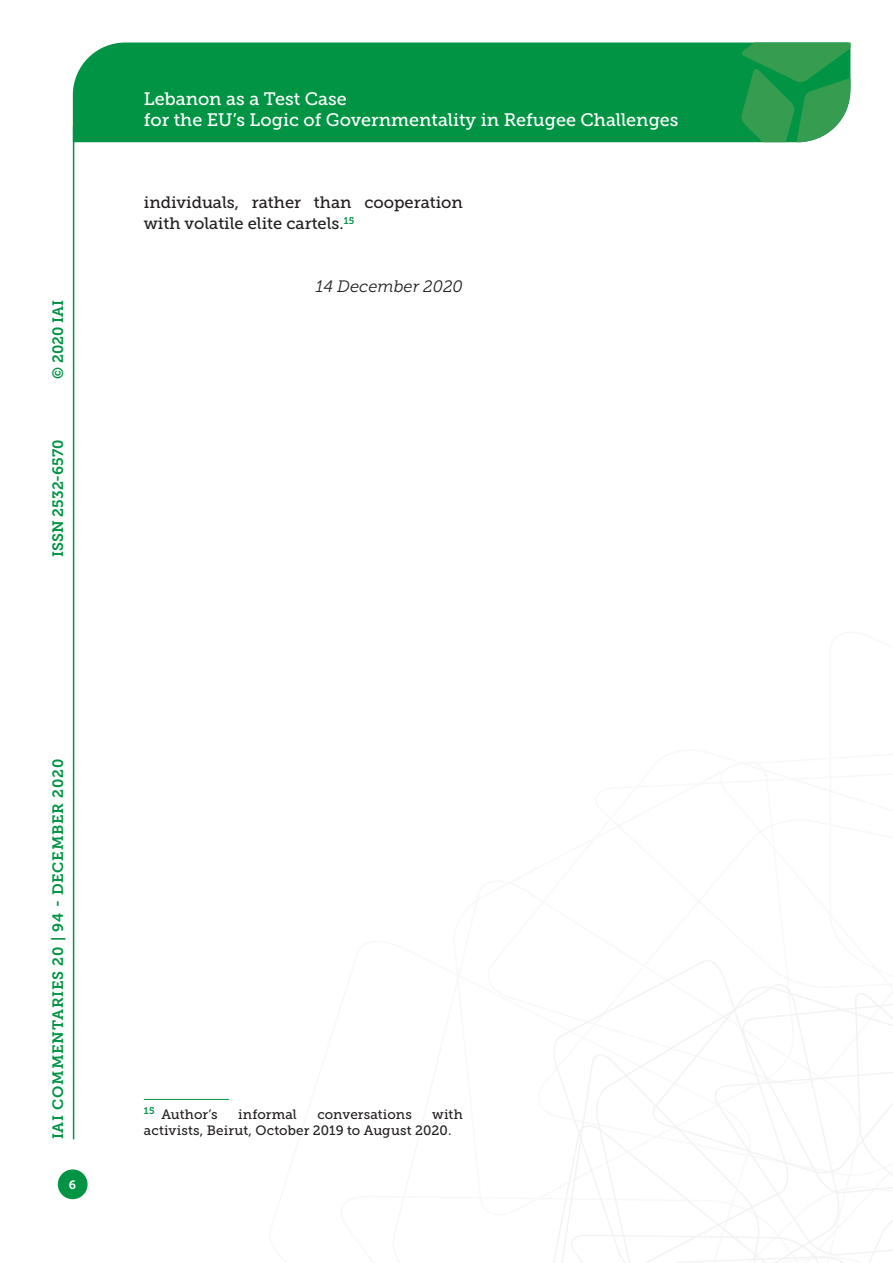
<style>
.page{position:relative;width:893px;height:1263px;background:#fff}
.page>*{position:absolute;margin:0;border:0;box-sizing:border-box;transform-origin:0 0}
.t1{font:18px/21.6px "Museo Slab 500";color:#fff}
.t2{font:16.5px/21px "Museo Slab 500";color:#231f20}
.Testo{font:italic 16.5px "Museo Slab 300";color:#231f20}
.t3{font:15px "Museo Slab 700";letter-spacing:.05em;color:#009444}
.t4{font:15px "Museo Slab 700";color:#009444}
.Nota{font:13.5px/16.2px "Museo Slab 500";letter-spacing:.01em;color:#231f20}
.t5{font:12px "Museo Slab 700";color:#fff}
</style>
<div class="page">
<svg style="left:553px;top:960px;width:340px;height:303px"></svg>
<div style="left:73px;top:43px;width:668px;height:99px;background:#009444"></div>
<svg style="left:741px;top:43px;width:109px;height:99px;background:#319e55"></svg>
<div style="left:58px;top:1169px;width:30px;height:30px;background:#009444;border-radius:50%"></div>
<hr style="left:73px;top:126px;width:1px;height:1013px;background:#009444">
<hr style="left:144px;top:1099px;width:85px;height:1px;background:#009444">
<p class="t3" style="left:50px;top:379px;width:80px;rotate:-90deg">© 2020 IAI</p>
<p class="t4" style="left:50px;top:557px;width:119px;rotate:-90deg">ISSN 2532-6570</p>
<h1 class="t1" style="left:144px;top:88px;width:536px">Lebanon as a Test Case<br>for the EU’s Logic of Governmentality in Refugee Challenges</h1>
<p class="t2" style="left:144px;top:192px;width:320px">individuals, rather than cooperation with volatile elite cartels.<sup>15</sup></p>
<p class="Testo" style="left:316px;top:277px;width:148px">14 December 2020</p>
<p class="t3" style="left:50px;top:1139px;width:382px;rotate:-90deg">IAI COMMENTARIES 20 | 94 - DECEMBER 2020</p>
<p class="t5" style="left:69px;top:1178px;width:9px">6</p>
<p class="Nota" style="left:144px;top:1106px;width:75px"><sup>15</sup> Author’s</p>
<p class="Nota" style="left:238px;top:1106px;width:60px">informal</p>
<p class="Nota" style="left:317px;top:1106px;width:96px">conversations</p>
<p class="Nota" style="left:144px;top:1106px;width:320px;text-indent:288px">with activists, Beirut, October 2019 to August 2020.</p>
</div>
